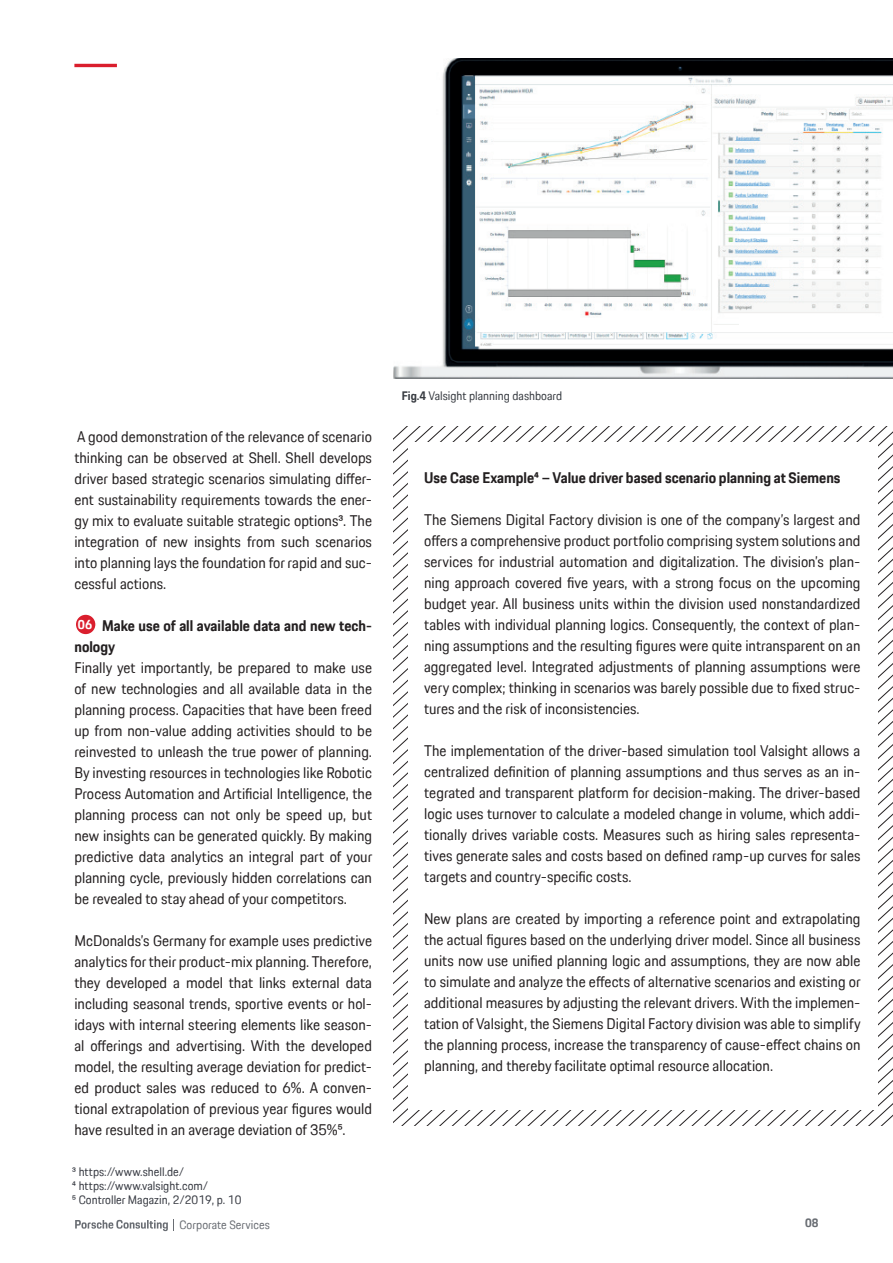
<style>
.page{position:relative;width:893px;height:1263px;background:#fff}
.page>*{position:absolute;margin:0;border:0;box-sizing:border-box;transform-origin:0 0}
.t1{font:15px/21px "Porsche Next TT";color:#231f20;text-align:justify}
.t2{font:700 15px/21px "Porsche Next TT";color:#231f20}
.t3{font:700 12.75px "Porsche Next TT";color:#fff}
.t4{font:12px/14.4px "Porsche Next TT";color:#373a42}
.t5{font:12px "Porsche Next TT";color:#373b41}
.t6{font:12px "Porsche Next TT";color:#696d73}
.t7{font:700 12px "Porsche Next TT";color:#696d73}
.s1{font-weight:700}
</style>
<div class="page">
<hr style="left:74px;top:64px;width:43px;height:3px;background:#da1e2d">
<svg style="left:75px;top:1219px;width:99px;height:12px"></svg>
<img style="left:393px;top:58px;width:500px;height:321px">
<svg style="left:656px;top:686px;width:237px;height:439px"></svg>
<div style="left:408px;top:443px;width:469px;height:667px;background:#fff"></div>
<div style="left:75px;top:614px;width:21px;height:21px;background:#da1e2d;border-radius:50%"></div>
<div style="left:74px;top:613px;width:23px;height:23px;border:2px solid #fff;border-radius:50%"></div>
<p class="t1" style="left:74px;top:426px;width:299px">A good demonstration of the relevance of scenario thinking can be observed at Shell. Shell develops driver based strategic scenarios simulating differ&shy;ent sustainability requirements towards the ener&shy;gy mix to evaluate suitable strategic options3. The integration of new insights from such scenarios into planning lays the foundation for rapid and suc&shy;cessful actions.</p>
<p class="t2" style="left:74px;top:615px;width:299px;text-indent:28px">Make use of all available data and new tech&shy;nology</p>
<p class="t1" style="left:74px;top:657px;width:299px">Finally yet importantly, be prepared to make use of new technologies and all available data in the planning process. Capacities that have been freed up from non-value adding activities should to be reinvested to unleash the true power of planning.<br>By investing resources in technologies like Robotic Process Automation and Artificial Intelligence, the planning process can not only be speed up, but new insights can be generated quickly. By making predictive data analytics an integral part of your planning cycle, previously hidden correlations can be revealed to stay ahead of your competitors.</p>
<p class="t1" style="left:74px;top:930px;width:299px">McDonalds’s Germany for example uses predictive analytics for their product-mix planning. Therefore, they developed a model that links external data including seasonal trends, sportive events or hol&shy;idays with internal steering elements like season&shy;al offerings and advertising. With the developed model, the resulting average deviation for predict&shy;ed product sales was reduced to 6%. A conven&shy;tional extrapolation of previous year figures would have resulted in an average deviation of 35%5.</p>
<p class="t3" style="left:78px;top:616px;width:16px">06</p>
<p class="t4" style="left:72px;top:1164px;width:171px">3 https://www.shell.de/<br>4 https://www.valsight.com/<br>5 Controller Magazin, 2/2019, p. 10</p>
<p class="t5" style="left:402px;top:388px;width:162px"><span class="s1">Fig.4</span> Valsight planning dashboard</p>
<p class="t2" style="left:424px;top:467px;width:418px">Use Case Example4 – Value driver based scenario planning at Siemens</p>
<p class="t1" style="left:424px;top:509px;width:438px">The Siemens Digital Factory division is one of the company’s largest and offers a comprehensive product portfolio comprising system solutions and services for industrial automation and digitalization. The division’s plan&shy;ning approach covered five years, with a strong focus on the upcoming budget year. All business units within the division used nonstandardized tables with individual planning logics. Consequently, the context of plan&shy;ning assumptions and the resulting figures were quite intransparent on an aggregated level. Integrated adjustments of planning assumptions were very complex; thinking in scenarios was barely possible due to fixed struc&shy;tures and the risk of inconsistencies.</p>
<p class="t1" style="left:424px;top:740px;width:438px">The implementation of the driver-based simulation tool Valsight allows a centralized definition of planning assumptions and thus serves as an in&shy;tegrated and transparent platform for decision-making. The driver-based logic uses turnover to calculate a modeled change in volume, which addi&shy;tionally drives variable costs. Measures such as hiring sales representa&shy;tives generate sales and costs based on defined ramp-up curves for sales targets and country-specific costs.</p>
<p class="t1" style="left:424px;top:908px;width:438px">New plans are created by importing a reference point and extrapolating the actual figures based on the underlying driver model. Since all business units now use unified planning logic and assumptions, they are now able to simulate and analyze the effects of alternative scenarios and existing or additional measures by adjusting the relevant drivers. With the implemen&shy;tation of Valsight, the Siemens Digital Factory division was able to simplify the planning process, increase the transparency of cause-effect chains on planning, and thereby facilitate optimal resource allocation.</p>
<p class="t6" style="left:179px;top:1216px;width:92px">Corporate Services</p>
<p class="t7" style="left:805px;top:1215px;width:15px">08</p>
</div>
